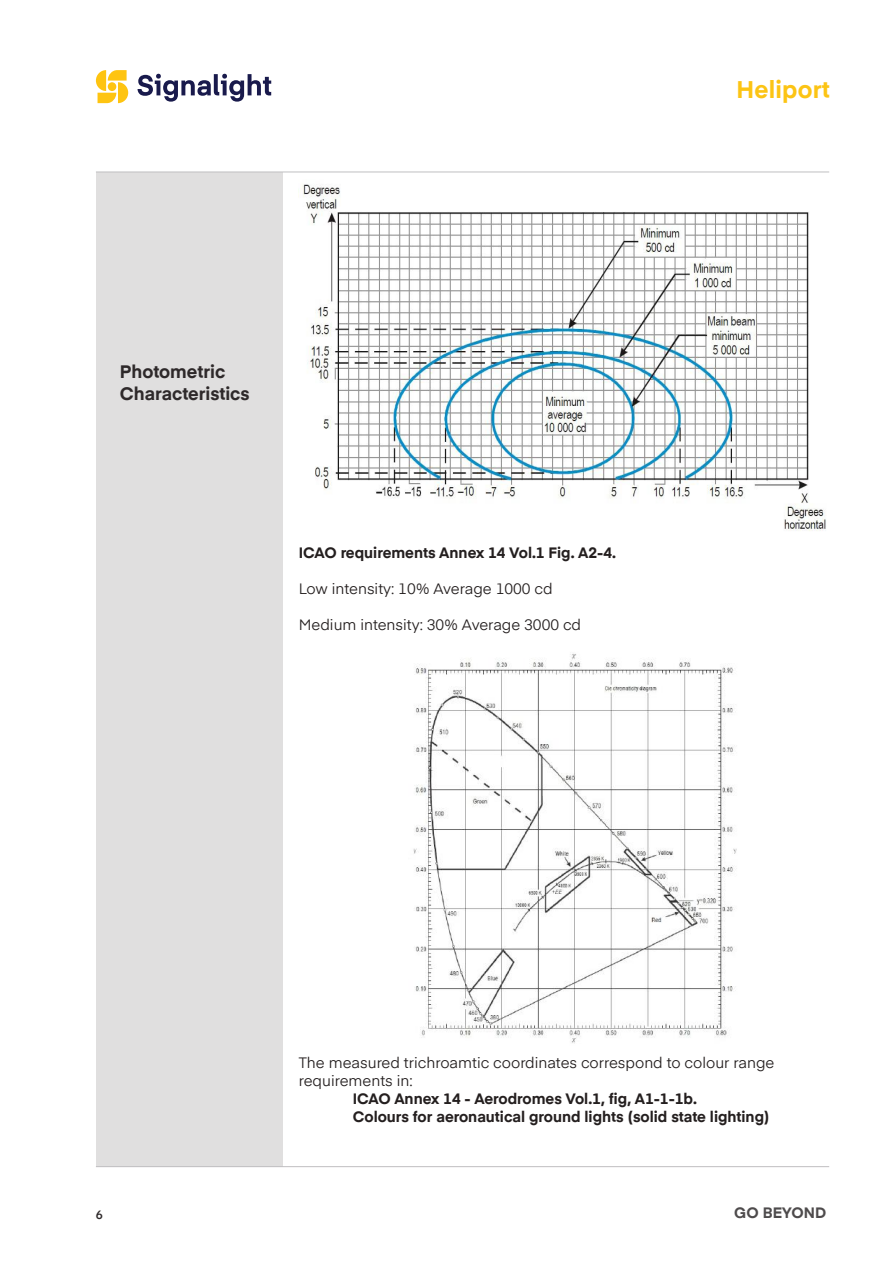
<style>
.page{position:relative;width:893px;height:1263px;background:#fff}
.page>*{position:absolute;margin:0;border:0;box-sizing:border-box;transform-origin:0 0}
.t1{font:700 24px "Eina 02";letter-spacing:.01em;color:#fcc414}
.t2{font:700 18px/21.6px "Eina 01";color:#2e292a}
.t3{font:15px/18px "Eina 01";color:#241f1f}
.t4{font:700 15px/18px "Eina 01";color:#241f1f}
.t5{font:700 15px "Eina 02";color:#4e4b4c}
.t6{font:600 12px "Eina 01";color:#2e292a}
</style>
<div class="page">
<div style="left:96px;top:172px;width:186px;height:995px;background:#e0dfdf"></div>
<hr style="left:96px;top:1166px;width:733px;height:1px;background:#c0bfc1">
<hr style="left:96px;top:172px;width:733px;height:1px;background:#c0bfc1">
<svg style="left:96px;top:70px;width:32px;height:33px"></svg>
<div style="left:108px;top:82px;width:8px;height:9px;background:#fec411;border-radius:50%"></div>
<svg style="left:138px;top:74px;width:133px;height:28px"></svg>
<img style="left:302px;top:184px;width:524px;height:347px">
<img style="left:413px;top:653px;width:324px;height:391px">
<p class="t2" style="left:120px;top:360px;width:131px">Photometric<br>Characteristics</p>
<p class="t4" style="left:299px;top:543px;width:319px">ICAO requirements Annex 14 Vol.1 Fig. A2-4.</p>
<p class="t3" style="left:299px;top:579px;width:255px">Low intensity: 10% Average 1000 cd</p>
<p class="t3" style="left:299px;top:615px;width:284px">Medium intensity: 30% Average 3000 cd</p>
<h1 class="t1" style="left:736px;top:72px;width:95px">Heliport</h1>
<p class="t6" style="left:96px;top:1205px;width:8px">6</p>
<p class="t3" style="left:299px;top:1052px;width:477px">The measured trichroamtic coordinates correspond to colour range requirements in:</p>
<p class="t4" style="left:353px;top:1089px;width:418px">ICAO Annex 14 - Aerodromes Vol.1, fig, A1-1-1b.<br>Colours for aeronautical ground lights (solid state lighting)</p>
<p class="t5" style="left:734px;top:1202px;width:93px">GO BEYOND</p>
</div>
